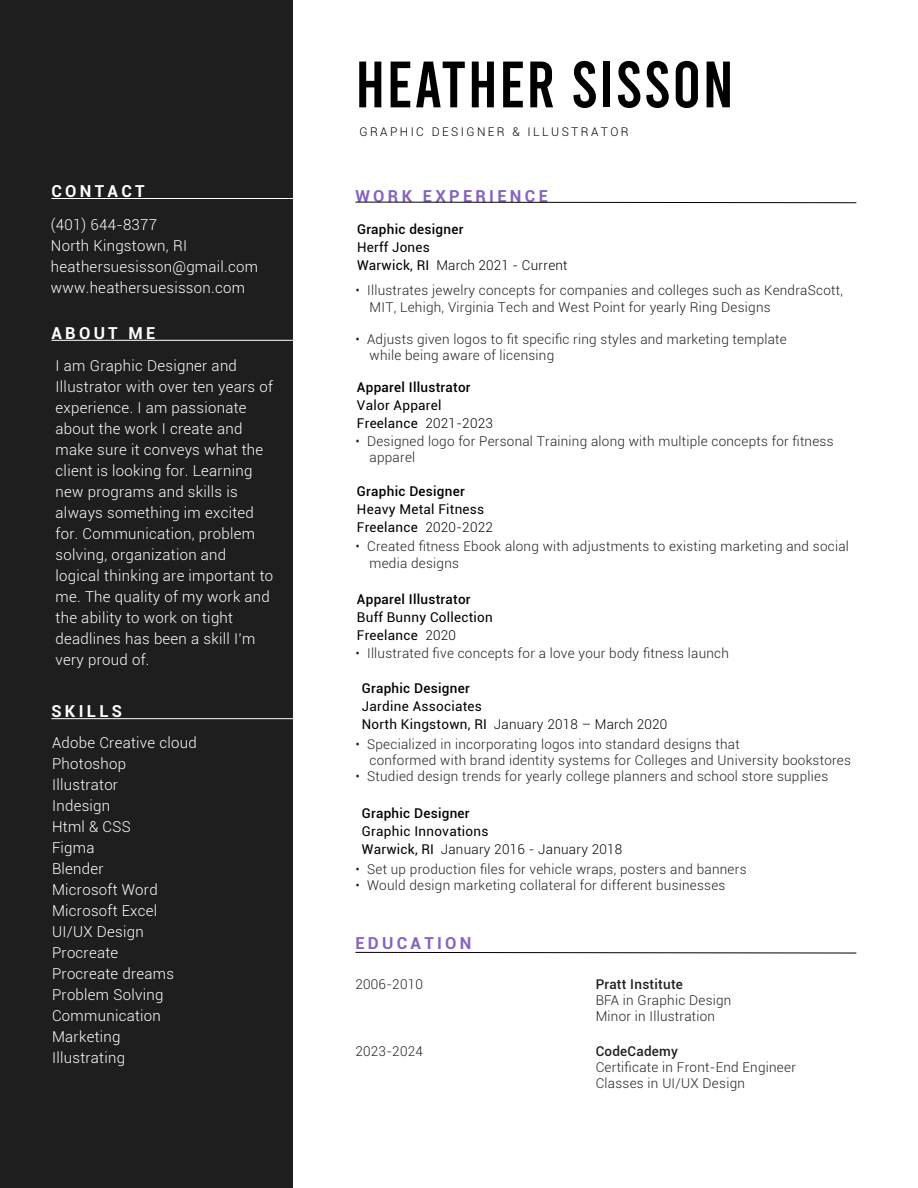
<style>
.page{position:relative;width:918px;height:1188px;background:#fff}
.page>*{position:absolute;margin:0;border:0;box-sizing:border-box;transform-origin:0 0}
.t1{font:65.4px "Bebas";letter-spacing:.025em;color:#000}
.t2{font:700 16.5px "Roboto";letter-spacing:.2em;color:#8662bf}
.t3{font:700 16.5px "Roboto";letter-spacing:.2em;color:#fff}
.t4{font:300 15px/21px "Roboto";letter-spacing:.02em;color:#fff}
.t5{font:300 13.5px/16.2px "Roboto";letter-spacing:.02em;color:#231f20}
.t6{font:13.5px/18px "Roboto";letter-spacing:.02em;color:#000}
.t7{font:500 13.5px "Roboto";letter-spacing:.02em;color:#000}
.t8{font:500 13.5px "Roboto";letter-spacing:.02em;color:#231f20}
.t9{font:300 12px "Roboto";letter-spacing:.2em;color:#000}
.s1{font-weight:300}
</style>
<div class="page">
<div style="left:0;top:0;width:292px;height:1188px;background:#1e1e1e"></div>
<svg style="left:355px;top:202px;width:502px;height:1px"></svg>
<svg style="left:355px;top:952px;width:502px;height:1px"></svg>
<hr style="left:51px;top:198px;width:254px;height:1px;background:#fff">
<hr style="left:51px;top:718px;width:250px;height:1px;background:#fff">
<hr style="left:51px;top:340px;width:258px;height:1px;background:#fff">
<p class="t3" style="left:51px;top:180px;width:95px">CONTACT</p>
<p class="t4" style="left:51px;top:214px;width:209px">(401) 644-8377<br>North Kingstown, RI heathersuesisson@gmail.com www.heathersuesisson.com</p>
<p class="t3" style="left:51px;top:321px;width:105px">ABOUT ME</p>
<p class="t4" style="left:56px;top:354px;width:219px">I am Graphic Designer and<br>Illustrator with over ten years of experience. I am passionate about the work I create and make sure it conveys what the client is looking for. Learning new programs and skills is always something im excited for. Communication, problem solving, organization and logical thinking are important to me. The quality of my work and the ability to work on tight deadlines has been a skill I’m very proud of.</p>
<p class="t3" style="left:51px;top:700px;width:72px">SKILLS</p>
<p class="t4" style="left:52px;top:732px;width:146px">Adobe Creative cloud<br>Photoshop<br>Illustrator<br>Indesign<br>Html &amp; CSS<br>Figma<br>Blender<br>Microsoft Word<br>Microsoft Excel<br>UI/UX Design<br>Procreate<br>Procreate dreams<br>Problem Solving<br>Communication<br>Marketing<br>Illustrating</p>
<h1 class="t1" style="left:355px;top:52px;width:380px">HEATHER SISSON</h1>
<p class="t9" style="left:359px;top:124px;width:271px">GRAPHIC DESIGNER &amp; ILLUSTRATOR</p>
<p class="t2" style="left:355px;top:185px;width:194px">WORK EXPERIENCE</p>
<p class="t7" style="left:357px;top:220px;width:108px">Graphic designer</p>
<p class="t6" style="left:357px;top:238px;width:212px">Herff Jones<br>Warwick, RI <span class="s1">March 2021 - Current</span></p>
<p class="t5" style="left:370px;top:282px;width:475px;text-indent:-14px">• Illustrates jewelry concepts for companies and colleges such as KendraScott,<br>MIT, Lehigh, Virginia Tech and West Point for yearly Ring Designs</p>
<p class="t5" style="left:370px;top:331px;width:419px;text-indent:-14px">• Adjusts given logos to fit specific ring styles and marketing template while being aware of licensing</p>
<p class="t7" style="left:357px;top:378px;width:115px">Apparel Illustrator</p>
<p class="t6" style="left:357px;top:396px;width:138px">Valor Apparel<br>Freelance <span class="s1">2021-2023</span></p>
<p class="t5" style="left:370px;top:433px;width:466px;text-indent:-14px">• Designed logo for Personal Training along with multiple concepts for fitness apparel</p>
<p class="t7" style="left:357px;top:482px;width:109px">Graphic Designer</p>
<p class="t6" style="left:357px;top:500px;width:138px">Heavy Metal Fitness<br>Freelance <span class="s1">2020-2022</span></p>
<p class="t5" style="left:370px;top:538px;width:481px;text-indent:-14px">• Created fitness Ebook along with adjustments to existing marketing and social media designs</p>
<p class="t7" style="left:357px;top:589px;width:115px">Apparel Illustrator</p>
<p class="t6" style="left:357px;top:607px;width:137px">Buff Bunny Collection<br>Freelance <span class="s1">2020</span></p>
<p class="t5" style="left:355px;top:644px;width:375px">• Illustrated five concepts for a love your body fitness launch</p>
<p class="t7" style="left:362px;top:679px;width:109px">Graphic Designer</p>
<p class="t6" style="left:362px;top:697px;width:307px">Jardine Associates<br>North Kingstown, RI <span class="s1">January 2018 – March 2020</span></p>
<p class="t5" style="left:370px;top:735px;width:483px;text-indent:-14px">• Specialized in incorporating logos into standard designs that<br>conformed with brand identity systems for Colleges and University bookstores</p>
<p class="t5" style="left:355px;top:768px;width:474px">• Studied design trends for yearly college planners and school store supplies</p>
<p class="t7" style="left:362px;top:803px;width:109px">Graphic Designer</p>
<p class="t6" style="left:362px;top:822px;width:262px">Graphic Innovations<br>Warwick, RI <span class="s1">January 2016 - January 2018</span></p>
<p class="t5" style="left:355px;top:860px;width:393px">• Set up production files for vehicle wraps, posters and banners</p>
<p class="t5" style="left:355px;top:876px;width:372px">• Would design marketing collateral for different businesses</p>
<p class="t2" style="left:355px;top:932px;width:118px">EDUCATION</p>
<p class="t5" style="left:355px;top:975px;width:69px">2006-2010</p>
<p class="t5" style="left:355px;top:1043px;width:69px">2023-2024</p>
<p class="t8" style="left:596px;top:975px;width:89px">Pratt Institute</p>
<p class="t5" style="left:596px;top:992px;width:137px">BFA in Graphic Design<br>Minor in Illustration</p>
<p class="t8" style="left:596px;top:1042px;width:84px">CodeCademy</p>
<p class="t5" style="left:596px;top:1059px;width:202px">Certificate in Front-End Engineer<br>Classes in UI/UX Design</p>
</div>
